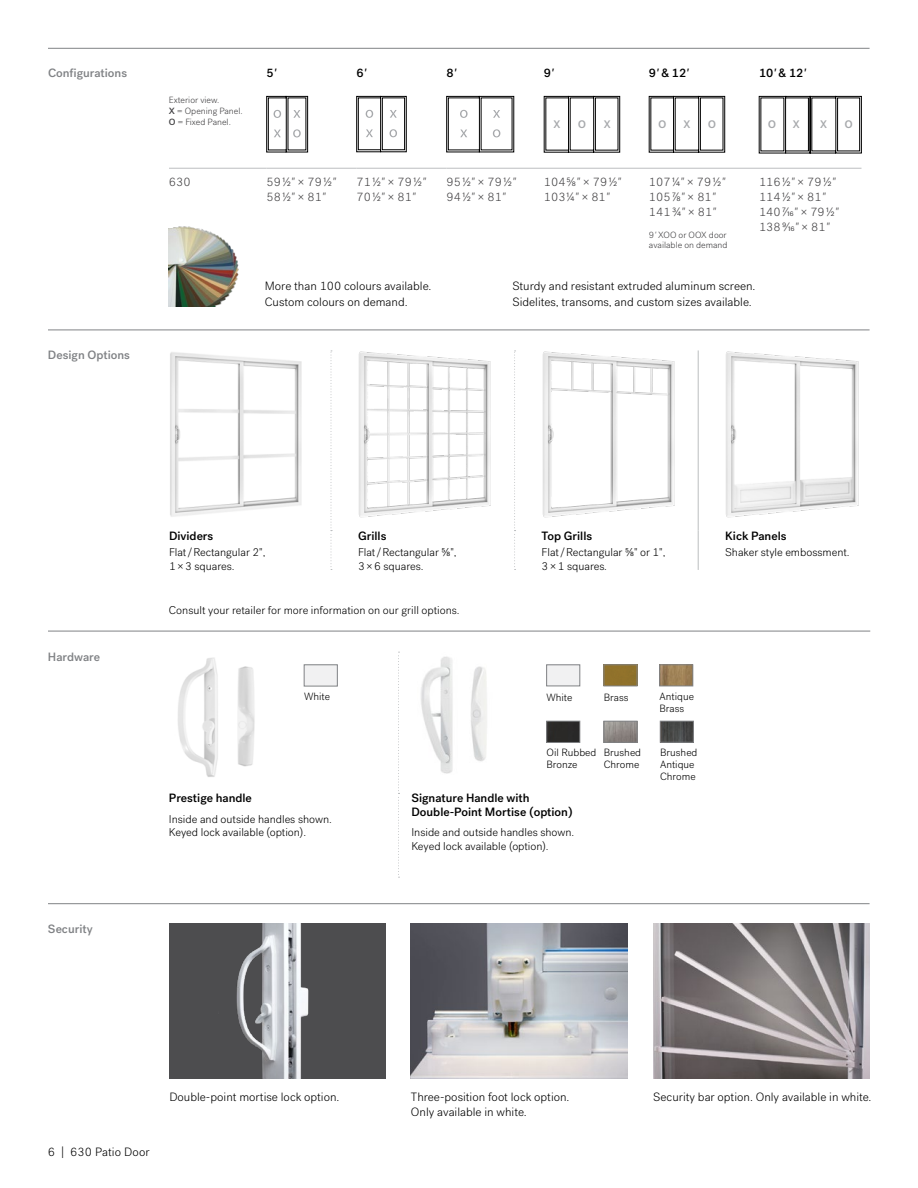
<style>
.page{position:relative;width:918px;height:1188px;background:#fff}
.page>*{position:absolute;margin:0;border:0;box-sizing:border-box;transform-origin:0 0}
.t1{font:500 16.05px "Whitney HTF";letter-spacing:1.065em;color:#a7a9ac}
.t2{font:300 12px/16.5px "Post Grotesk";color:#000}
.t3{font:300 12px/15px "Post Grotesk";color:#414042}
.t4{font:500 12px/13.5px "Post Grotesk";color:#000}
.t5{font:500 12px "Post Grotesk";color:#808285}
.t6{font:300 11.25px/13.5px "Post Grotesk";letter-spacing:-.005em;color:#000}
.t7{font:300 10.5px/11.7px "Post Grotesk";color:#000}
.t8{font:300 9px/10.8px "Post Grotesk";color:#414042}
.s1{font-weight:500}
.s2{font-style:italic}
</style>
<div class="page">
<hr style="left:48px;top:631px;width:822px;height:1px;background:#808285">
<svg style="left:398px;top:652px;width:2px;height:226px"></svg>
<img style="left:178px;top:657px;width:77px;height:120px">
<div style="left:304px;top:665px;width:33px;height:21px;background:#f1f1f2"></div>
<img style="left:421px;top:656px;width:66px;height:118px">
<img style="left:662px;top:723px;width:30px;height:17px">
<div style="left:660px;top:721px;width:34px;height:21px;border:1px solid #808285"></div>
<img style="left:606px;top:667px;width:29px;height:17px">
<div style="left:604px;top:665px;width:33px;height:21px;border:1px solid #808285"></div>
<img style="left:548px;top:723px;width:30px;height:18px">
<div style="left:546px;top:721px;width:34px;height:22px;border:1px solid #808285"></div>
<div style="left:547px;top:665px;width:33px;height:21px;background:#f1f1f2"></div>
<div style="left:546px;top:665px;width:34px;height:21px;border:1px solid #808285"></div>
<img style="left:661px;top:667px;width:30px;height:17px">
<div style="left:659px;top:665px;width:34px;height:21px;border:1px solid #808285"></div>
<img style="left:606px;top:723px;width:29px;height:17px">
<div style="left:604px;top:721px;width:33px;height:21px;border:1px solid #808285"></div>
<hr style="left:48px;top:903px;width:822px;height:1px;background:#808285">
<div style="left:169px;top:924px;width:217px;height:155px;background:#4d4d4f"></div>
<img style="left:236px;top:924px;width:73px;height:155px">
<img style="left:411px;top:924px;width:217px;height:155px">
<img style="left:653px;top:924px;width:217px;height:155px">
<hr style="left:169px;top:168px;width:97px;height:1px;background:#bcbec0">
<hr style="left:266px;top:168px;width:90px;height:1px;background:#bcbec0">
<hr style="left:356px;top:168px;width:90px;height:1px;background:#bcbec0">
<hr style="left:446px;top:168px;width:98px;height:1px;background:#bcbec0">
<hr style="left:544px;top:168px;width:105px;height:1px;background:#bcbec0">
<hr style="left:649px;top:168px;width:110px;height:1px;background:#bcbec0">
<hr style="left:759px;top:168px;width:103px;height:1px;background:#bcbec0">
<svg style="left:266px;top:96px;width:42px;height:56px"></svg>
<svg style="left:356px;top:96px;width:51px;height:56px"></svg>
<svg style="left:446px;top:96px;width:68px;height:56px"></svg>
<svg style="left:544px;top:96px;width:76px;height:57px"></svg>
<svg style="left:649px;top:96px;width:76px;height:57px"></svg>
<svg style="left:759px;top:96px;width:103px;height:57px"></svg>
<hr style="left:48px;top:48px;width:822px;height:1px;background:#808285">
<img style="left:169px;top:226px;width:70px;height:80px">
<hr style="left:48px;top:330px;width:822px;height:1px;background:#808285">
<svg style="left:514px;top:350px;width:2px;height:220px"></svg>
<svg style="left:331px;top:350px;width:1px;height:220px"></svg>
<hr style="left:698px;top:350px;width:1px;height:181px;background:#bcbec0">
<hr style="left:698px;top:531px;width:1px;height:39px;background:#bcbec0">
<img style="left:170px;top:352px;width:132px;height:165px">
<img style="left:359px;top:351px;width:132px;height:167px">
<img style="left:542px;top:351px;width:133px;height:167px">
<img style="left:726px;top:351px;width:133px;height:167px">
<p class="t5" style="left:48px;top:66px;width:81px">Configurations</p>
<p class="t5" style="left:48px;top:348px;width:83px">Design Options</p>
<p class="t8" style="left:169px;top:95px;width:75px">Exterior view.<br><span class="s1">X</span> = Opening Panel.<br><span class="s1">O</span> = Fixed Panel.</p>
<p class="t4" style="left:266px;top:66px;width:11px">5<span class="s2">'</span></p>
<p class="t4" style="left:356px;top:66px;width:11px">6<span class="s2">'</span></p>
<p class="t4" style="left:446px;top:66px;width:11px">8<span class="s2">'</span></p>
<p class="t4" style="left:544px;top:66px;width:11px">9<span class="s2">'</span></p>
<p class="t4" style="left:649px;top:66px;width:41px">9<span class="s2">'</span> &amp; 12<span class="s2">'</span></p>
<p class="t4" style="left:759px;top:66px;width:48px">10<span class="s2">'</span> &amp; 12<span class="s2">'</span></p>
<h1 class="t1" style="left:553px;top:113px;width:59px">xox</h1>
<h1 class="t1" style="left:658px;top:113px;width:60px">oxo</h1>
<h1 class="t1" style="left:768px;top:113px;width:87px">ox xo</h1>
<p class="t3" style="left:169px;top:175px;width:23px">630</p>
<p class="t3" style="left:266px;top:175px;width:71px">59 1/2<span class="s2">"</span> × 79 1/2<span class="s2">"<br></span>58 1/2<span class="s2">"</span> × 81<span class="s2">"</span></p>
<p class="t3" style="left:356px;top:175px;width:71px">71 1/2<span class="s2">"</span> × 79 1/2<span class="s2">"<br></span>70 1/2<span class="s2">"</span> × 81<span class="s2">"</span></p>
<p class="t3" style="left:446px;top:175px;width:71px">95 1/2<span class="s2">"</span> × 79 1/2<span class="s2">"<br></span>94 1/2<span class="s2">"</span> × 81<span class="s2">"</span></p>
<p class="t3" style="left:544px;top:175px;width:79px">104⅝<span class="s2">"</span> × 79 1/2<span class="s2">"<br></span>103 1/4<span class="s2">"</span> × 81<span class="s2">"</span></p>
<p class="t3" style="left:649px;top:175px;width:78px">107 1/4<span class="s2">"</span> × 79 1/2<span class="s2">"<br></span>105⅞<span class="s2">"</span> × 81<span class="s2">"<br></span>141 3/4<span class="s2">"</span> × 81<span class="s2">"</span></p>
<p class="t8" style="left:649px;top:229px;width:80px">9<span class="s2">'</span> XOO or OOX door available on demand</p>
<p class="t3" style="left:759px;top:175px;width:81px">116 1/2<span class="s2">"</span> × 79 1/2<span class="s2">"<br></span>114 1/2<span class="s2">"</span> × 81<span class="s2">"<br></span>1407/16<span class="s2">"</span> × 79 1/2<span class="s2">"<br></span>1389/16<span class="s2">"</span> × 81<span class="s2">"</span></p>
<p class="t2" style="left:265px;top:278px;width:168px">More than 100 colours available.<br>Custom colours on demand.</p>
<p class="t2" style="left:512px;top:278px;width:245px">Sturdy and resistant extruded aluminum screen.<br>Sidelites, transoms, and custom sizes available.</p>
<p class="t5" style="left:48px;top:649px;width:54px">Hardware</p>
<p class="t5" style="left:48px;top:921px;width:46px">Security</p>
<p class="t4" style="left:169px;top:529px;width:46px">Dividers</p>
<p class="t6" style="left:169px;top:546px;width:98px">Flat/Rectangular 2",<br>1×3 squares.</p>
<p class="t4" style="left:358px;top:529px;width:30px">Grills</p>
<p class="t6" style="left:358px;top:546px;width:100px">Flat/Rectangular ⅝",<br>3×6 squares.</p>
<p class="t6" style="left:169px;top:603px;width:292px">Consult your retailer for more information on our grill options.</p>
<p class="t4" style="left:542px;top:529px;width:52px">Top Grills</p>
<p class="t6" style="left:542px;top:546px;width:125px">Flat/Rectangular ⅝" or 1",<br>3×1 squares.</p>
<p class="t4" style="left:725px;top:529px;width:63px">Kick Panels</p>
<p class="t6" style="left:725px;top:546px;width:126px">Shaker style embossment.</p>
<p class="t7" style="left:304px;top:691px;width:27px">White</p>
<p class="t7" style="left:660px;top:691px;width:36px">Antique<br>Brass</p>
<p class="t7" style="left:546px;top:747px;width:51px">Oil Rubbed<br>Bronze</p>
<p class="t7" style="left:604px;top:747px;width:39px">Brushed<br>Chrome</p>
<p class="t7" style="left:546px;top:691px;width:27px">White</p>
<p class="t7" style="left:604px;top:691px;width:26px">Brass</p>
<p class="t7" style="left:660px;top:747px;width:39px">Brushed<br>Antique<br>Chrome</p>
<p class="t4" style="left:169px;top:792px;width:84px">Prestige handle</p>
<p class="t6" style="left:169px;top:812px;width:164px">Inside and outside handles shown.<br>Keyed lock available (option).</p>
<p class="t4" style="left:411px;top:792px;width:163px">Signature Handle with<br>Double-Point Mortise (option)</p>
<p class="t6" style="left:411px;top:826px;width:164px">Inside and outside handles shown.<br>Keyed lock available (option).</p>
<p class="t2" style="left:48px;top:1144px;width:103px">6 | 630 Patio Door</p>
<p class="t2" style="left:169px;top:1089px;width:172px">Double-point mortise lock option.</p>
<p class="t2" style="left:411px;top:1090px;width:160px;line-height:14.4px">Three-position foot lock option.<br>Only available in white.</p>
<p class="t2" style="left:653px;top:1089px;width:220px">Security bar option. Only available in white.</p>
</div>
